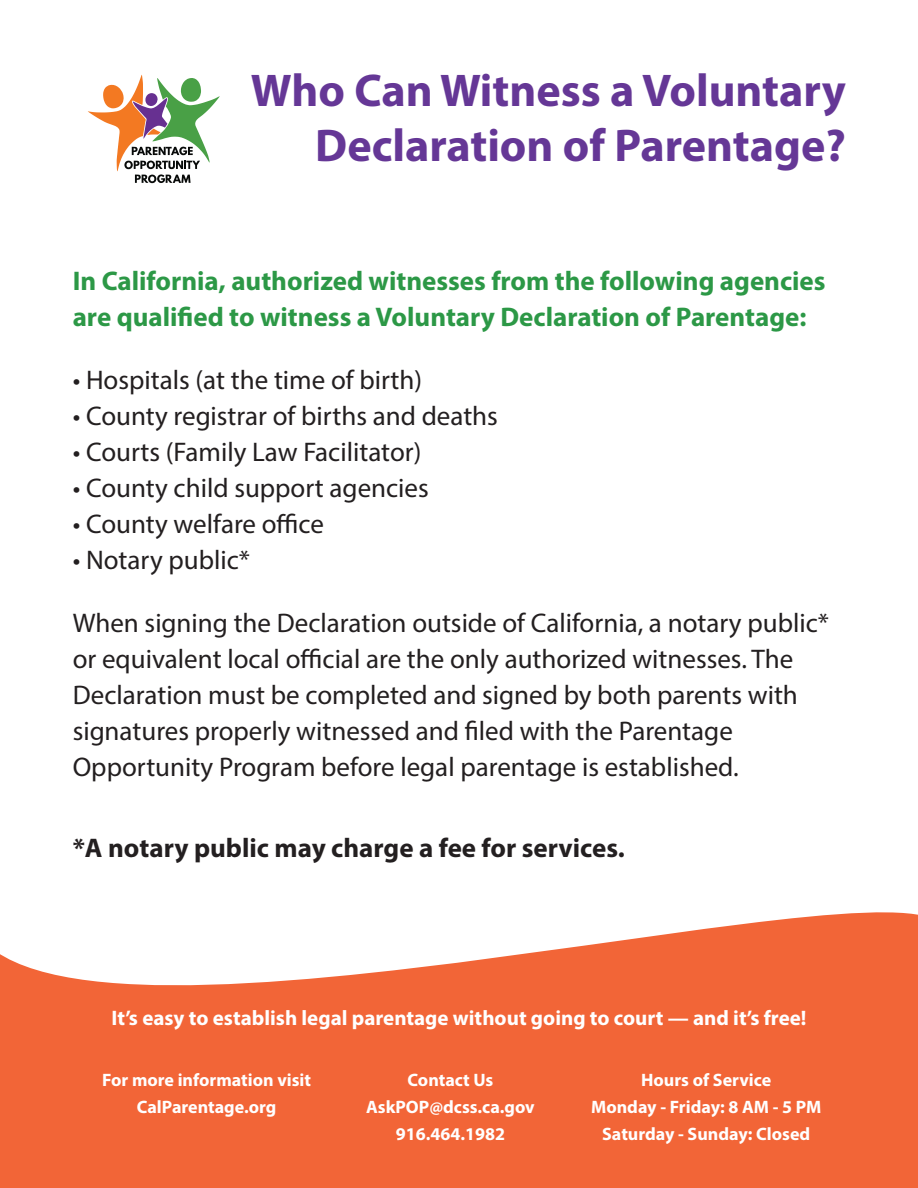
<style>
.page{position:relative;width:918px;height:1188px;background:#fff}
.page>*{position:absolute;margin:0;border:0;box-sizing:border-box;transform-origin:0 0}
.t1{font:700 46.05px/55.3px "Myriad Pro";color:#653796;text-align:right}
.t2{font:27px/36px "Myriad Pro";color:#231f20}
.t3{font:700 27px/36px "Myriad Pro";color:#2c9846}
.t4{font:700 27px "Myriad Pro";color:#231f20}
.t5{font:700 21px "Myriad Pro";color:#fff}
.t6{font:700 18px "Myriad Pro";color:#fff}
</style>
<div class="page">
<svg style="left:0;top:912px;width:918px;height:276px;fill:#f26537"></svg>
<svg style="left:88px;top:75px;width:132px;height:108px"></svg>
<p class="t1" style="left:251px;top:61px;width:597px">Who Can Witness a Voluntary<br>Declaration of Parentage?</p>
<p class="t3" style="left:73px;top:262px;width:754px">In California, authorized witnesses from the following agencies are qualified to witness a Voluntary Declaration of Parentage:</p>
<p class="t2" style="left:73px;top:361px;width:351px">• Hospitals (at the time of birth)</p>
<p class="t2" style="left:73px;top:397px;width:427px">• County registrar of births and deaths</p>
<p class="t2" style="left:73px;top:433px;width:350px">• Courts (Family Law Facilitator)</p>
<p class="t2" style="left:73px;top:469px;width:358px">• County child support agencies</p>
<p class="t2" style="left:73px;top:505px;width:253px">• County welfare office</p>
<p class="t2" style="left:73px;top:541px;width:179px">• Notary public*</p>
<p class="t2" style="left:73px;top:604px;width:758px">When signing the Declaration outside of California, a notary public* or equivalent local official are the only authorized witnesses. The<br>Declaration must be completed and signed by both parents with</p>
<p class="t2" style="left:73px;top:712px;width:662px">signatures properly witnessed and filed with the Parentage</p>
<p class="t2" style="left:73px;top:748px;width:668px">Opportunity Program before legal parentage is established.</p>
<p class="t4" style="left:73px;top:830px;width:554px">*A notary public may charge a fee for services.</p>
<p class="t5" style="left:111px;top:1004px;width:697px">It’s easy to establish legal parentage without going to court — and it’s free!</p>
<p class="t6" style="left:102px;top:1069px;width:211px">For more information visit</p>
<p class="t6" style="left:137px;top:1096px;width:141px">CalParentage.org</p>
<p class="t6" style="left:408px;top:1069px;width:87px">Contact Us</p>
<p class="t6" style="left:366px;top:1096px;width:170px">AskPOP@dcss.ca.gov</p>
<p class="t6" style="left:396px;top:1123px;width:111px">916.464.1982</p>
<p class="t6" style="left:641px;top:1069px;width:132px">Hours of Service</p>
<p class="t6" style="left:591px;top:1096px;width:232px">Monday - Friday: 8 AM - 5 PM</p>
<p class="t6" style="left:602px;top:1123px;width:210px">Saturday - Sunday: Closed</p>
</div>
